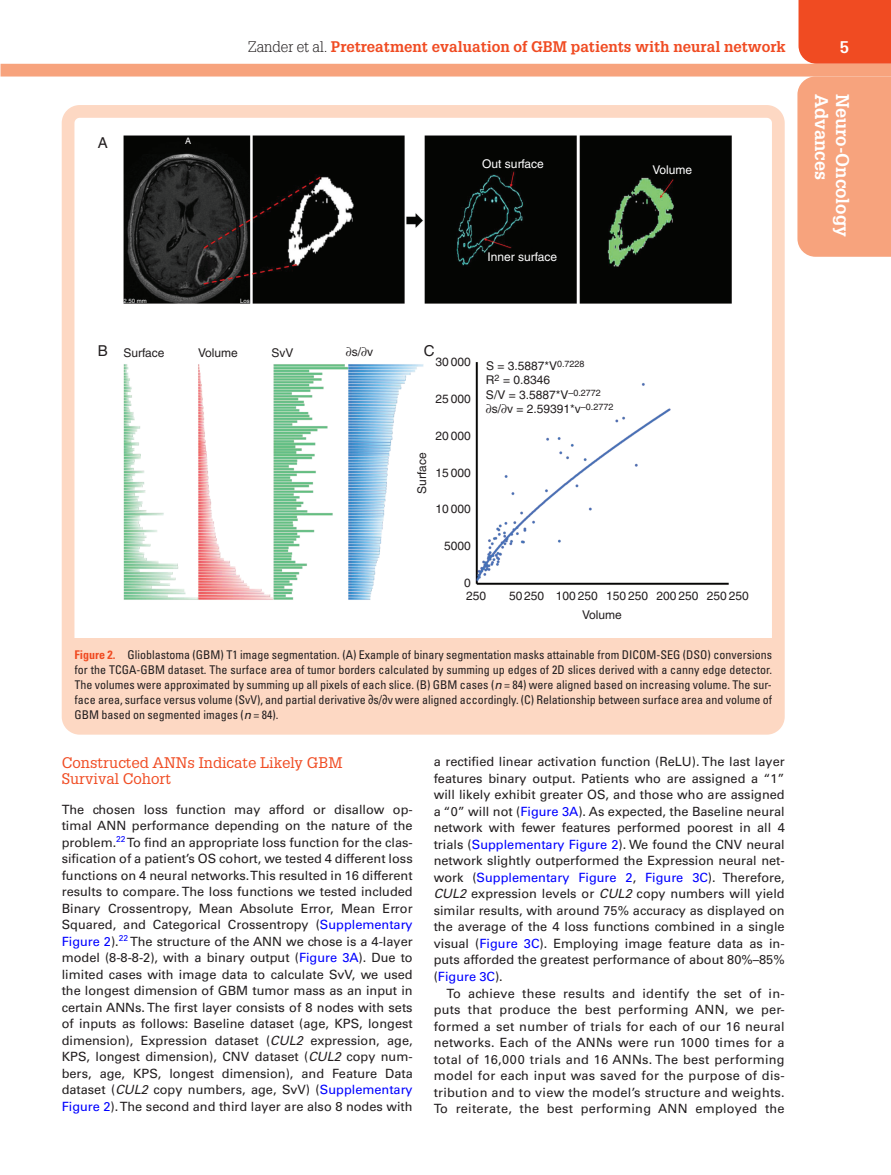
<style>
.page{position:relative;width:891px;height:1175px;background:#fff}
.page>*{position:absolute;margin:0;border:0;box-sizing:border-box;transform-origin:0 0}
.t1{font:700 18px "Glypha LT Std";color:#fff}
.t2{font:700 16.5px "Glypha LT Std";color:#fff}
.t3{font:700 15px "Glypha LT Std";color:#f04b22}
.HeadB{font:15px/16.5px "Glypha LT Std";color:#f04b22}
.t4{font:15px "Helvetica";color:#231f20}
.Text{font:12.75px/16.5px "Univers LT Std";color:#231f20;text-align:justify}
.TextInd{font:12.75px/16.5px "Univers LT Std";letter-spacing:.02em;color:#231f20;text-align:justify}
.FigCapt{font:condensed 12px/15px "Univers LT Std";color:#231f20;text-align:justify}
.t5{font:12px/14.4px "Helvetica";color:#231f20}
.t6{font:12px "Helvetica";color:#fff}
.t7{font:9px "Helvetica";color:#fff}
.t8{font:6px "Helvetica";color:#fff}
.s1{font-weight:300;color:#231f20}
.s2{font-weight:700;color:#f04b22}
.s3{font-style:italic;font-stretch:normal}
.s4{color:#00f}
.s5{font-style:italic}
</style>
<div class="page">
<div style="left:799px;top:0;width:92px;height:64px;background:#f04b22"></div>
<div style="left:1px;top:64px;width:890px;height:12px;background:#f7a37d"></div>
<div style="left:797px;top:76px;width:94px;height:181px;background:#f7a37d"></div>
<div style="left:65px;top:638px;width:716px;height:88px;background:#fdd8c3"></div>
<img style="left:123px;top:135px;width:609px;height:465px">
<div style="left:62px;top:105px;width:723px;height:629px;border:13px solid #fdd8c3;border-radius:12px"></div>
<p class="t4" style="left:98px;top:134px;width:12px">A</p>
<p class="t7" style="left:185px;top:136px;width:8px">A</p>
<p class="t3" style="left:248px;top:37px;width:539px"><span class="s1">Zander et al.</span> Pretreatment evaluation of GBM patients with neural network</p>
<p class="t2" style="left:840px;top:37px;width:11px">5</p>
<h1 class="t1" style="left:833px;top:94px;width:88px;rotate:90deg">Advances</h1>
<h1 class="t1" style="left:854px;top:94px;width:145px;rotate:90deg">Neuro-Oncology</h1>
<p class="t6" style="left:482px;top:156px;width:63px">Out surface</p>
<p class="t6" style="left:652px;top:163px;width:41px">Volume</p>
<p class="t6" style="left:487px;top:250px;width:71px">Inner surface</p>
<p class="t8" style="left:124px;top:297px;width:25px">2.50 mm</p>
<p class="t8" style="left:240px;top:297px;width:11px">Los</p>
<p class="t4" style="left:98px;top:342px;width:12px">B</p>
<p class="t4" style="left:424px;top:342px;width:12px">C</p>
<p class="t5" style="left:271px;top:346px;width:24px">SvV</p>
<p class="t5" style="left:346px;top:345px;width:29px">∂s/∂v</p>
<p class="t5" style="left:124px;top:346px;width:42px">Surface</p>
<p class="t5" style="left:198px;top:346px;width:41px">Volume</p>
<p class="t5" style="left:436px;top:354px;width:37px">30 000</p>
<p class="t5" style="left:486px;top:358px;width:129px">S = 3.5887*V<sup>0.7228<br></sup>R<sup>2</sup> = 0.8346<br>S/V = 3.5887*V<sup>–0.2772 </sup>∂s/∂v = 2.59391*v<sup>–0.2772</sup></p>
<p class="t5" style="left:436px;top:391px;width:37px">25 000</p>
<p class="t5" style="left:436px;top:428px;width:37px">20 000</p>
<p class="t5" style="left:436px;top:465px;width:37px">15 000</p>
<p class="t5" style="left:415px;top:493px;width:42px;rotate:-90deg">Surface</p>
<p class="t5" style="left:436px;top:502px;width:37px">10 000</p>
<p class="t5" style="left:444px;top:539px;width:28px">5000</p>
<p class="t5" style="left:464px;top:575px;width:8px">0</p>
<p class="t5" style="left:466px;top:588px;width:22px">250</p>
<p class="t5" style="left:582px;top:585px;width:67px;line-height:19.2px;text-indent:-73px">50 250 100 250 150 250<br>Volume</p>
<p class="t5" style="left:657px;top:588px;width:94px">200 250 250 250</p>
<p class="FigCapt" style="left:74px;top:647px;width:699px"><span class="s2">Figure 2.</span> Glioblastoma (GBM) T1 image segmentation. (A) Example of binary segmentation masks attainable from DICOM-SEG (DSO) conversions for the TCGA-GBM dataset. The surface area of tumor borders calculated by summing up edges of 2D slices derived with a canny edge detector.<br>The volumes were approximated by summing up all pixels of each slice. (B) GBM cases (<span class="s3">n</span> = 84) were aligned based on increasing volume. The sur&shy;face area, surface versus volume (SvV), and partial derivative ∂s/∂v were aligned accordingly. (C) Relationship between surface area and volume of GBM based on segmented images (<span class="s3">n</span> = 84).</p>
<h3 class="HeadB" style="left:62px;top:754px;width:282px">Constructed ANNs Indicate Likely GBM<br>Survival Cohort</h3>
<p class="Text" style="left:62px;top:801px;width:353px">The chosen loss function may afford or disallow op&shy;timal ANN performance depending on the nature of the problem.<sup>22</sup> To find an appropriate loss function for the clas&shy;sification of a patient’s OS cohort, we tested 4 different loss functions on 4 neural networks. This resulted in 16 different results to compare. The loss functions we tested included Binary Crossentropy, Mean Absolute Error, Mean Error Squared, and Categorical Crossentropy (<span class="s4">Supplementary Figure 2</span>).<sup>22</sup> The structure of the ANN we chose is a 4-layer model (8-8-8-2), with a binary output (<span class="s4">Figure 3A</span>). Due to limited cases with image data to calculate SvV, we used the longest dimension of GBM tumor mass as an input in certain ANNs. The first layer consists of 8 nodes with sets of inputs as follows: Baseline dataset (age, KPS, longest dimension), Expression dataset (<span class="s5">CUL2</span> expression, age, KPS, longest dimension), CNV dataset (<span class="s5">CUL2</span> copy num&shy;bers, age, KPS, longest dimension), and Feature Data dataset (<span class="s5">CUL2</span> copy numbers, age, SvV) (<span class="s4">Supplementary Figure 2</span>). The second and third layer are also 8 nodes with</p>
<p class="Text" style="left:434px;top:753px;width:353px">a rectified linear activation function (ReLU). The last layer features binary output. Patients who are assigned a “1” will likely exhibit greater OS, and those who are assigned a “0” will not (<span class="s4">Figure 3A</span>). As expected, the Baseline neural network with fewer features performed poorest in all 4 trials (<span class="s4">Supplementary Figure 2</span>). We found the CNV neural network slightly outperformed the Expression neural net&shy;work (<span class="s4">Supplementary Figure 2</span>, <span class="s4">Figure 3C</span>). Therefore, <span class="s5">CUL2</span> expression levels or <span class="s5">CUL2</span> copy numbers will yield similar results, with around 75% accuracy as displayed on the average of the 4 loss functions combined in a single visual (<span class="s4">Figure 3C</span>). Employing image feature data as in&shy;puts afforded the greatest performance of about 80%–85% (<span class="s4">Figure 3C</span>).</p>
<p class="TextInd" style="left:434px;top:984px;width:353px;text-indent:13px">To achieve these results and identify the set of in&shy;puts that produce the best performing ANN, we per&shy;formed a set number of trials for each of our 16 neural networks. Each of the ANNs were run 1000 times for a total of 16,000 trials and 16 ANNs. The best performing model for each input was saved for the purpose of dis&shy;tribution and to view the model’s structure and weights.<br>To reiterate, the best performing ANN employed the</p>
</div>
